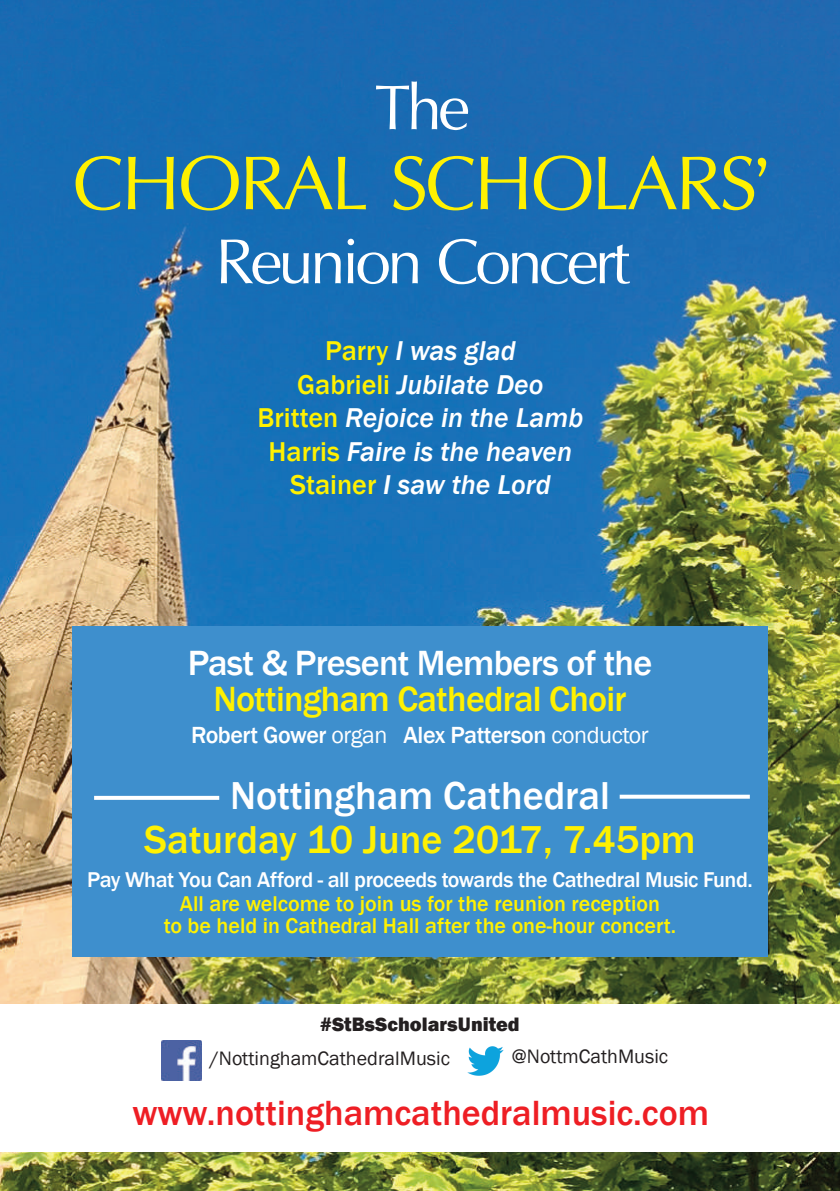
<style>
.page{position:relative;width:840px;height:1191px;background:#fff}
.page>*{position:absolute;margin:0;border:0;box-sizing:border-box;transform-origin:0 0}
.t1{font:120px "Iris UPC";letter-spacing:-.025em;color:#fff101}
.t2{font:100px "Iris UPC";letter-spacing:-.04em;color:#fff}
.t3{font:500 40px "Franklin Gothic";color:#fff101}
.t4{font:500 40px "Franklin Gothic";color:#fff}
.t5{font:500 36px "Franklin Gothic";color:#ee1e24}
.t6{font:500 36px "Franklin Gothic";letter-spacing:-.02em;color:#fff}
.t7{font:500 36px "Franklin Gothic";letter-spacing:-.02em;color:#fff101}
.t8{font:italic 500 28px/33.6px "Franklin Gothic";color:#fff;text-align:center}
.t9{font:500 24px "Franklin Gothic";letter-spacing:-.02em;color:#fff}
.t10{font:500 22px/22px "Franklin Gothic";color:#fff101;text-align:center}
.t11{font:500 22px "Franklin Gothic";letter-spacing:-.02em;color:#fff}
.t12{font:20px "Franklin Gothic";color:#231f20}
.t13{font:800 20px "Franklin Gothic";color:#231f20}
.s1{font-style:normal;color:#fff101}
.s2{font-weight:400}
</style>
<div class="page">
<img style="left:0;top:0;width:839px;height:1191px">
<div style="left:72px;top:627px;width:695px;height:329px;background:#3e8fcd"></div>
<svg style="left:94px;top:796px;width:125px;height:4px"></svg>
<svg style="left:619px;top:794px;width:130px;height:4px"></svg>
<div style="left:0;top:1003px;width:839px;height:148px;background:#fff"></div>
<img style="left:162px;top:1040px;width:40px;height:40px">
<img style="left:467px;top:1046px;width:36px;height:29px">
<h2 class="t2" style="left:374px;top:36px;width:97px">The</h2>
<h1 class="t1" style="left:73px;top:98px;width:700px">CHORAL SCHOLARS’</h1>
<h2 class="t2" style="left:215px;top:190px;width:416px">Reunion Concert</h2>
<p class="t8" style="left:257px;top:333px;width:327px"><span class="s1">Parry</span> I was glad<br><span class="s1">Gabrieli</span> Jubilate Deo<br><span class="s1">Britten</span> Rejoice in the Lamb<br><span class="s1">Harris</span> Faire is the heaven<br><span class="s1">Stainer</span> I saw the Lord</p>
<p class="t6" style="left:187px;top:641px;width:466px">Past &amp; Present Members of the</p>
<p class="t7" style="left:213px;top:677px;width:414px">Nottingham Cathedral Choir</p>
<p class="t9" style="left:191px;top:720px;width:459px">Robert Gower <span class="s2">organ</span> Alex Patterson <span class="s2">conductor</span></p>
<h3 class="t4" style="left:230px;top:772px;width:381px">Nottingham Cathedral</h3>
<h3 class="t3" style="left:144px;top:816px;width:553px">Saturday 10 June 2017, 7.45pm</h3>
<p class="t11" style="left:87px;top:867px;width:666px">Pay What You Can Afford - all proceeds towards the Cathedral Music Fund.</p>
<p class="t10" style="left:164px;top:892px;width:513px">All are welcome to join us for the reunion reception<br>to be held in Cathedral Hall after the one-hour concert.</p>
<p class="t13" style="left:320px;top:1012px;width:201px">#StBsScholarsUnited</p>
<p class="t12" style="left:210px;top:1046px;width:242px">/NottinghamCathedralMusic</p>
<p class="t12" style="left:511px;top:1044px;width:158px">@NottmCathMusic</p>
<p class="t5" style="left:132px;top:1091px;width:578px">www.nottinghamcathedralmusic.com</p>
</div>
